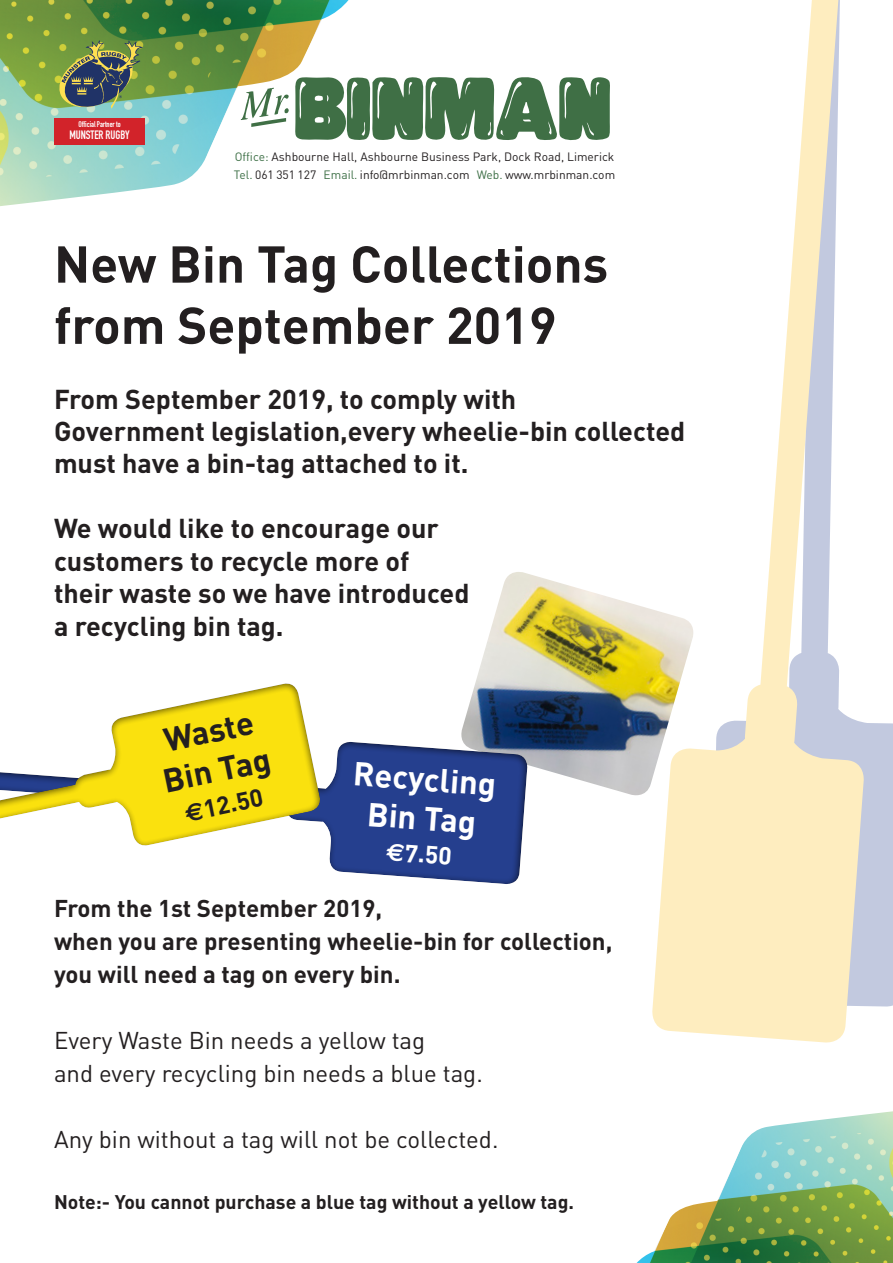
<style>
.page{position:relative;width:893px;height:1263px;background:#fff}
.page>*{position:absolute;margin:0;border:0;box-sizing:border-box;transform-origin:0 0}
.t1{font:700 51px "DIN";color:#231f20}
.t2{font:700 32.85px "DIN";color:#fff}
.t3{font:700 32.85px "DIN";color:#231f20}
.t4{font:700 27px "DIN";color:#231f20}
.t5{font:700 24.6px "DIN";color:#231f20}
.t6{font:700 24.6px "DIN";color:#fff}
.t7{font:24px "DIN";color:#231f20}
.t8{font:700 24px "DIN";color:#231f20}
.t9{font:700 19.5px "DIN";color:#231f20}
.t10{font:12px/18px "DIN";color:#231f20}
.t11{font:12px "DIN Engschrift Std";letter-spacing:-.005em;color:#fff}
.t12{font:8.1px "DIN Engschrift Std";letter-spacing:-.005em;color:#fff}
.s1{color:#3e7047}
.s2{font-family:"Euro Sans"}
</style>
<div class="page">
<svg style="left:0;top:0;width:349px;height:206px"></svg>
<svg style="left:241px;top:76px;width:369px;height:65px"></svg>
<div style="left:54px;top:118px;width:91px;height:27px;background:#d2232a"></div>
<svg style="left:59px;top:40px;width:84px;height:69px;background:#6a805c"></svg>
<svg style="left:636px;top:1111px;width:257px;height:152px"></svg>
<div style="left:865px;top:722px;width:28px;height:285px;background:#c2c9df"></div>
<svg style="left:652px;top:0;width:213px;height:1043px"></svg>
<img style="left:469px;top:572px;width:228px;height:227px">
<svg style="left:324px;top:705px;width:206px;height:179px;fill:#253f8e"></svg>
<svg style="left:0;top:683px;width:324px;height:163px"></svg>
<p class="t12" style="left:79px;top:120px;width:44px">Official Partner to</p>
<p class="t11" style="left:69px;top:128px;width:62px">MUNSTER RUGBY</p>
<p class="t10" style="left:234px;top:148px;width:383px"><span class="s1">Office:</span> Ashbourne Hall, Ashbourne Business Park, Dock Road, Limerick<br><span class="s1">Tel.</span> 061 351 127 <span class="s1">Email.</span> info@mrbinman.com <span class="s1">Web.</span> www.mrbinman.com</p>
<p class="t1" style="left:54px;top:231px;width:556px">New Bin Tag Collections</p>
<p class="t1" style="left:54px;top:292px;width:504px">from September 2019</p>
<p class="t4" style="left:54px;top:381px;width:464px">From September 2019, to comply with</p>
<p class="t4" style="left:54px;top:414px;width:633px">Government legislation,every wheelie-bin collected</p>
<p class="t4" style="left:54px;top:446px;width:416px">must have a bin-tag attached to it.</p>
<p class="t4" style="left:54px;top:511px;width:386px">We would like to encourage our</p>
<p class="t4" style="left:54px;top:543px;width:357px">customers to recycle more of</p>
<p class="t4" style="left:54px;top:576px;width:417px">their waste so we have introduced</p>
<p class="t4" style="left:54px;top:608px;width:231px">a recycling bin tag.</p>
<p class="t3" style="left:160px;top:720px;width:92px;rotate:-12deg">Waste</p>
<p class="t3" style="left:159px;top:760px;width:111px;rotate:-12deg">Bin Tag</p>
<p class="t5" style="left:182px;top:797px;width:80px;rotate:-12deg"><span class="s2">€</span>12.50</p>
<p class="t2" style="left:355px;top:752px;width:145px;rotate:4deg">Recycling</p>
<p class="t2" style="left:369px;top:793px;width:111px;rotate:4deg">Bin Tag</p>
<p class="t6" style="left:388px;top:835px;width:67px;rotate:4deg"><span class="s2">€</span>7.50</p>
<p class="t8" style="left:54px;top:893px;width:330px">From the 1st September 2019,</p>
<p class="t8" style="left:54px;top:926px;width:560px">when you are presenting wheelie-bin for collection,</p>
<p class="t8" style="left:54px;top:959px;width:348px">you will need a tag on every bin.</p>
<p class="t7" style="left:54px;top:1026px;width:373px">Every Waste Bin needs a yellow tag</p>
<p class="t7" style="left:54px;top:1059px;width:430px">and every recycling bin needs a blue tag.</p>
<p class="t7" style="left:54px;top:1125px;width:446px">Any bin without a tag will not be collected.</p>
<p class="t9" style="left:54px;top:1189px;width:522px">Note:- You cannot purchase a blue tag without a yellow tag.</p>
</div>
